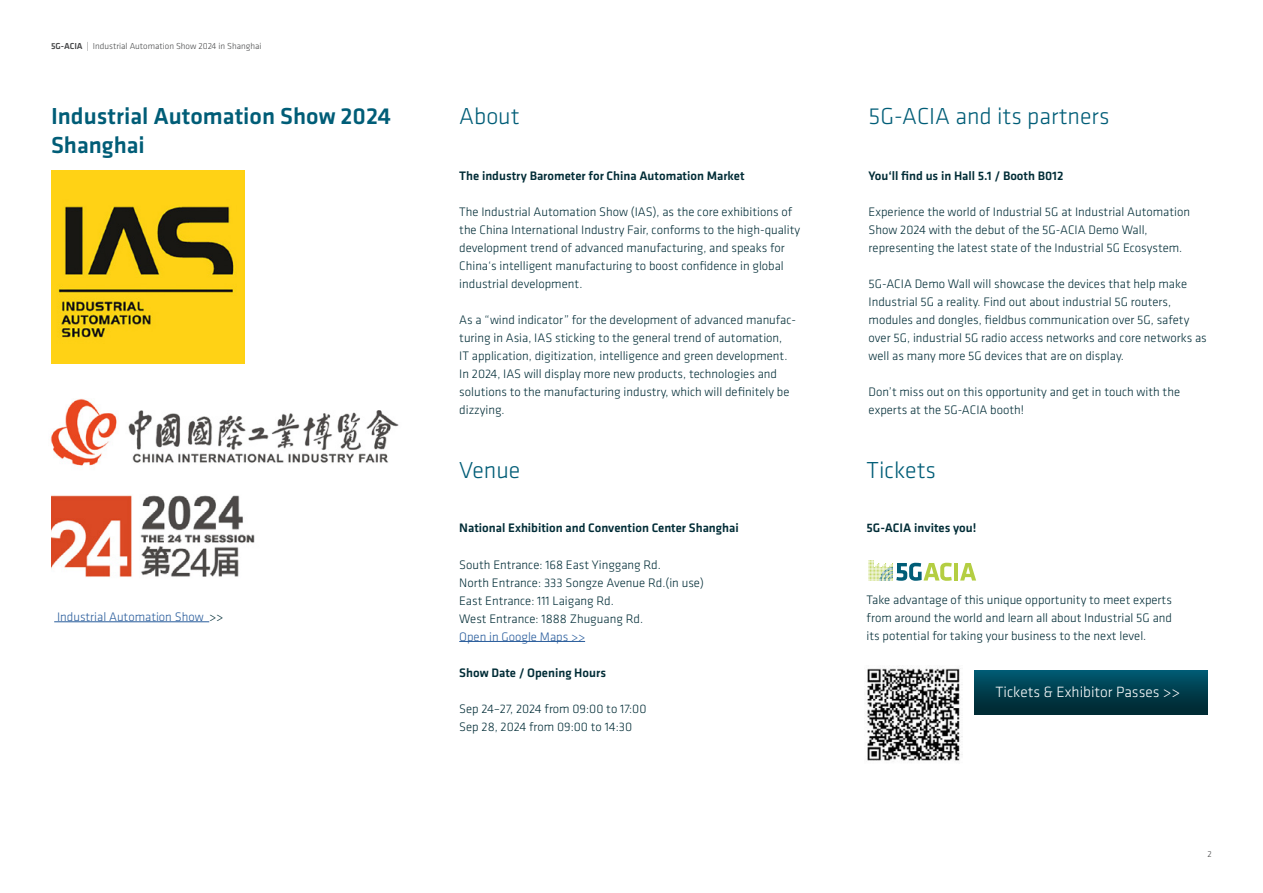
<style>
.page{position:relative;width:1263px;height:893px;background:#fff}
.page>*{position:absolute;margin:0;border:0;box-sizing:border-box;transform-origin:0 0}
.t1{font:300 24px "Klavika";color:#005d77}
.t2{font:500 24px "Klavika";color:#005d77}
.t3{font:300 15.45px "Klavika";color:#fff}
.t4{font:300 12.75px/18px "Klavika";color:#002c36}
.t5{font:500 12.75px "Klavika";color:#002c36}
.t6{font:300 12.75px "Klavika";color:#275b9b}
.t7{font:300 9px "Klavika";color:#464748}
.s1{font-weight:500}
.s2{color:#002c36}
</style>
<div class="page">
<hr style="left:459px;top:641px;width:126px;height:1px;background:#275b9b">
<hr style="left:954px;top:563px;width:4px;height:17px;background:#b4ce42">
<svg style="left:960px;top:563px;width:16px;height:18px"></svg>
<svg style="left:868px;top:560px;width:84px;height:21px"></svg>
<img style="left:51px;top:170px;width:194px;height:194px">
<div style="left:975px;top:670px;width:232px;height:45px;background:linear-gradient(to bottom,#005870,#00242b)"></div>
<img style="left:50px;top:398px;width:349px;height:68px">
<img style="left:51px;top:495px;width:204px;height:82px">
<img style="left:867px;top:668px;width:95px;height:93px">
<hr style="left:54px;top:621px;width:155px;height:1px;background:#275b9b">
<p class="t7" style="left:51px;top:41px;width:212px"><span class="s1">5G-ACIA</span> | Industrial Automation Show 2024 in Shanghai</p>
<h1 class="t2" style="left:51px;top:100px;width:342px">Industrial Automation Show 2024</h1>
<h1 class="t1" style="left:459px;top:102px;width:62px">About</h1>
<h1 class="t2" style="left:51px;top:129px;width:95px">Shanghai</h1>
<p class="t5" style="left:459px;top:167px;width:287px">The industry Barometer for China Automation Market</p>
<p class="t4" style="left:459px;top:202px;width:342px">The Industrial Automation Show (IAS), as the core exhibitions of the China International Industry Fair, conforms to the high-quality development trend of advanced manufacturing, and speaks for China‘s intelligent manufacturing to boost confidence in global industrial development.</p>
<p class="t4" style="left:459px;top:310px;width:338px">As a “wind indicator” for the development of advanced manufac&shy;turing in Asia, IAS sticking to the general trend of automation,<br>IT application, digitization, intelligence and green development.<br>In 2024, IAS will display more new products, technologies and solutions to the manufacturing industry, which will definitely be dizzying.</p>
<p class="t6" style="left:57px;top:609px;width:168px">Industrial Automation Show <span class="s2">&gt;&gt;</span></p>
<h1 class="t1" style="left:459px;top:456px;width:63px">Venue</h1>
<p class="t5" style="left:459px;top:520px;width:281px">National Exhibition and Convention Center Shanghai</p>
<p class="t4" style="left:459px;top:555px;width:246px">South Entrance: 168 East Yinggang Rd.<br>North Entrance: 333 Songze Avenue Rd.(in use)<br>East Entrance: 111 Laigang Rd.<br>West Entrance: 1888 Zhuguang Rd.</p>
<p class="t6" style="left:459px;top:629px;width:127px">Open in Google Maps &gt;&gt;</p>
<p class="t5" style="left:459px;top:664px;width:148px">Show Date / Opening Hours</p>
<p class="t4" style="left:459px;top:699px;width:189px">Sep 24–27, 2024 from 09:00 to 17:00<br>Sep 28, 2024 from 09:00 to 14:30</p>
<h1 class="t1" style="left:868px;top:102px;width:242px">5G-ACIA and its partners</h1>
<p class="t5" style="left:868px;top:167px;width:196px">You‘ll find us in Hall 5.1 / Booth B012</p>
<p class="t4" style="left:868px;top:202px;width:323px">Experience the world of Industrial 5G at Industrial Automation<br>Show 2024 with the debut of the 5G-ACIA Demo Wall, representing the latest state of the Industrial 5G Ecosystem.</p>
<p class="t4" style="left:868px;top:274px;width:340px">5G-ACIA Demo Wall will showcase the devices that help make Industrial 5G a reality. Find out about industrial 5G routers, modules and dongles, fieldbus communication over 5G, safety over 5G, industrial 5G radio access networks and core networks as well as many more 5G devices that are on display.</p>
<p class="t4" style="left:868px;top:382px;width:313px">Don’t miss out on this opportunity and get in touch with the experts at the 5G-ACIA booth!</p>
<h1 class="t1" style="left:866px;top:456px;width:71px">Tickets</h1>
<p class="t5" style="left:866px;top:519px;width:111px">5G-ACIA invites you!</p>
<p class="t4" style="left:866px;top:591px;width:307px;text-align:justify">Take advantage of this unique opportunity to meet experts from around the world and learn all about Industrial 5G and its potential for taking your business to the next level.</p>
<p class="t3" style="left:995px;top:683px;width:186px">Tickets &amp; Exhibitor Passes &gt;&gt;</p>
<p class="t7" style="left:1207px;top:849px;width:6px">2</p>
</div>
